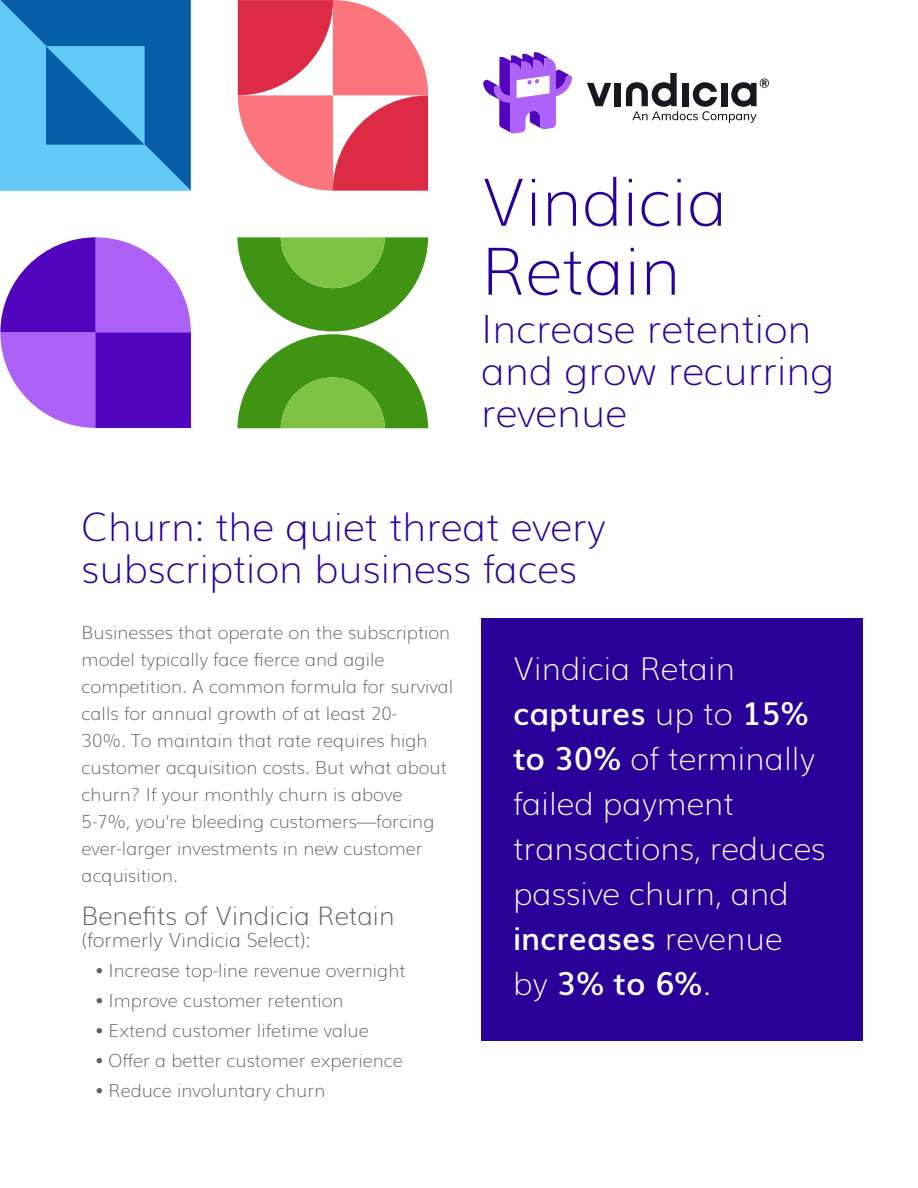
<style>
.page{position:relative;width:918px;height:1188px;background:#fff}
.page>*{position:absolute;margin:0;border:0;box-sizing:border-box;transform-origin:0 0}
.Headline{font:200 66px/69px "Muli";color:#290098}
.SubHead_1{font:200 39px/42px "Muli";color:#290098}
.Sidebar_Header{font:200 31.5px/45px "Muli";color:#fff}
.SubHead_1-2{font:200 25.5px "Muli";color:#5f5f5f}
.SubHead_1-3{font:200 19.5px "Muli";color:#5f5f5f}
.Paragraph_General{font:200 18px/27px "Muli";color:#5f5f5f}
.Bullets{font:200 18px "Muli";color:#5f5f5f}
.s1{font-weight:600}
</style>
<div class="page">
<svg style="left:483px;top:52px;width:89px;height:82px"></svg>
<div style="left:614px;top:83px;width:7px;height:23px;background:#161920"></div>
<svg style="left:587px;top:83px;width:24px;height:23px"></svg>
<svg style="left:626px;top:73px;width:143px;height:50px"></svg>
<div style="left:481px;top:618px;width:382px;height:422px;background:#290098"></div>
<svg style="left:237px;top:237px;width:191px;height:191px"></svg>
<svg style="left:238px;top:0;width:190px;height:191px"></svg>
<svg style="left:0;top:0;width:191px;height:191px"></svg>
<svg style="left:0;top:237px;width:191px;height:191px"></svg>
<p class="Headline" style="left:481px;top:163px;width:248px">Vindicia<br>Retain</p>
<p class="SubHead_1" style="left:481px;top:306px;width:355px">Increase retention and grow recurring revenue</p>
<p class="SubHead_1" style="left:82px;top:503px;width:525px">Churn: the quiet threat every subscription business faces</p>
<p class="Paragraph_General" style="left:82px;top:618px;width:373px">Businesses that operate on the subscription model typically face fierce and agile competition. A common formula for survival calls for annual growth of at least 20-<br>30%. To maintain that rate requires high customer acquisition costs. But what about churn? If your monthly churn is above 5-7%, you’re bleeding customers—forcing ever-larger investments in new customer acquisition.</p>
<p class="SubHead_1-2" style="left:82px;top:896px;width:315px">Benefits of Vindicia Retain</p>
<p class="SubHead_1-3" style="left:82px;top:925px;width:230px">(formerly Vindicia Select):</p>
<p class="Bullets" style="left:95px;top:957px;width:312px">• Increase top-line revenue overnight</p>
<p class="Bullets" style="left:95px;top:987px;width:250px">• Improve customer retention</p>
<p class="Bullets" style="left:95px;top:1017px;width:275px">• Extend customer lifetime value</p>
<p class="Bullets" style="left:95px;top:1046px;width:309px">• Offer a better customer experience</p>
<p class="Bullets" style="left:95px;top:1076px;width:232px">• Reduce involuntary churn</p>
<p class="Sidebar_Header" style="left:513px;top:644px;width:314px">Vindicia Retain <span class="s1">captures</span> up to <span class="s1">15% to 30%</span> of terminally failed payment transactions, reduces passive churn, and <span class="s1">increases</span> revenue<br>by <span class="s1">3% to 6%</span>.</p>
</div>
